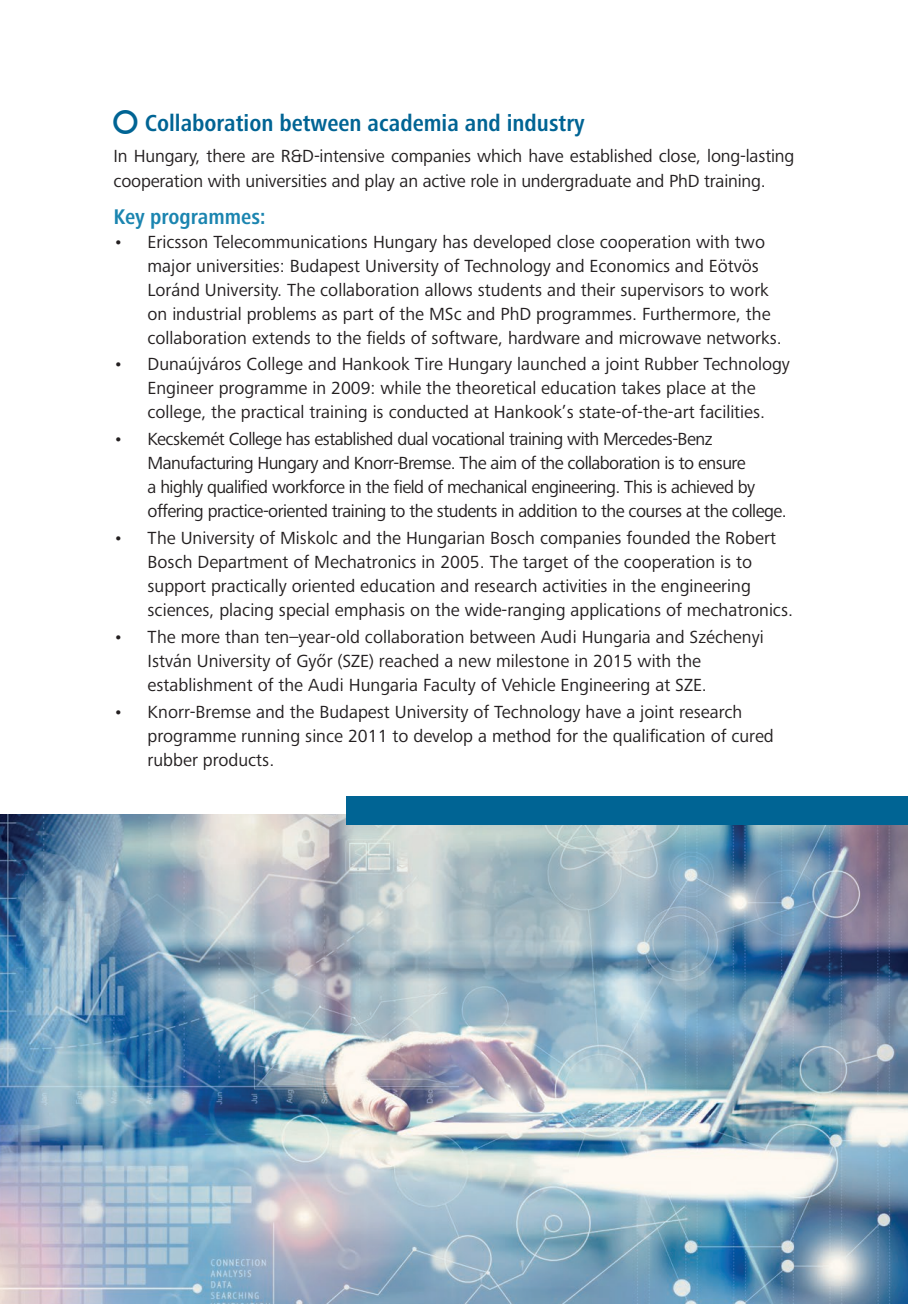
<style>
.page{position:relative;width:908px;height:1304px;background:#fff}
.page>*{position:absolute;margin:0;border:0;box-sizing:border-box;transform-origin:0 0}
.t1{font:700 condensed 24px "Frutiger Next Pro";color:#006494}
.t2{font:700 condensed 22px "Frutiger Next Pro";color:#1b85b0}
.t3{font:18.2px/24px "Frutiger Next Pro";color:#231f20}
.t4{font:18.2px/24px "Frutiger Next Pro";letter-spacing:-.03em;color:#231f20}
</style>
<div class="page">
<img style="left:0;top:815px;width:907px;height:489px">
<div style="left:346px;top:796px;width:561px;height:28px;background:#006494"></div>
<h1 class="t1" style="left:145px;top:109px;width:441px">Collaboration between academia and industry</h1>
<p class="t3" style="left:113px;top:143px;width:682px;line-height:25.4px">In Hungary, there are R&amp;D-intensive companies which have established close, long-lasting cooperation with universities and play an active role in undergraduate and PhD training.</p>
<p class="t2" style="left:113px;top:204px;width:153px">Key programmes:</p>
<p class="t3" style="left:147px;top:229px;width:635px;text-indent:-34px">• Ericsson Telecommunications Hungary has developed close cooperation with two major universities: Budapest University of Technology and Economics and Eötvös Loránd University. The collaboration allows students and their supervisors to work on industrial problems as part of the MSc and PhD programmes. Furthermore, the collaboration extends to the fields of software, hardware and microwave networks.</p>
<p class="t3" style="left:113px;top:352px;width:677px;text-align:center">• Dunaújváros College and Hankook Tire Hungary launched a joint Rubber Technology<br>Engineer programme in 2009: while the theoretical education takes place at the<br>college, the practical training is conducted at Hankook’s state-of-the-art facilities.</p>
<p class="t4" style="left:147px;top:427px;width:640px;text-indent:-34px">• Kecskemét College has established dual vocational training with Mercedes-Benz Manufacturing Hungary and Knorr-Bremse. The aim of the collaboration is to ensure<br>a highly qualified workforce in the field of mechanical engineering. This is achieved by offering practice-oriented training to the students in addition to the courses at the college.</p>
<p class="t3" style="left:147px;top:526px;width:646px;text-indent:-34px">• The University of Miskolc and the Hungarian Bosch companies founded the Robert Bosch Department of Mechatronics in 2005. The target of the cooperation is to support practically oriented education and research activities in the engineering sciences, placing special emphasis on the wide-ranging applications of mechatronics.</p>
<p class="t3" style="left:147px;top:625px;width:617px;text-indent:-34px">• The more than ten–year-old collaboration between Audi Hungaria and Széchenyi<br>István University of Győr (SZE) reached a new milestone in 2015 with the establishment of the Audi Hungaria Faculty of Vehicle Engineering at SZE.</p>
<p class="t3" style="left:147px;top:700px;width:627px;text-indent:-34px">• Knorr-Bremse and the Budapest University of Technology have a joint research programme running since 2011 to develop a method for the qualification of cured rubber products.</p>
</div>
